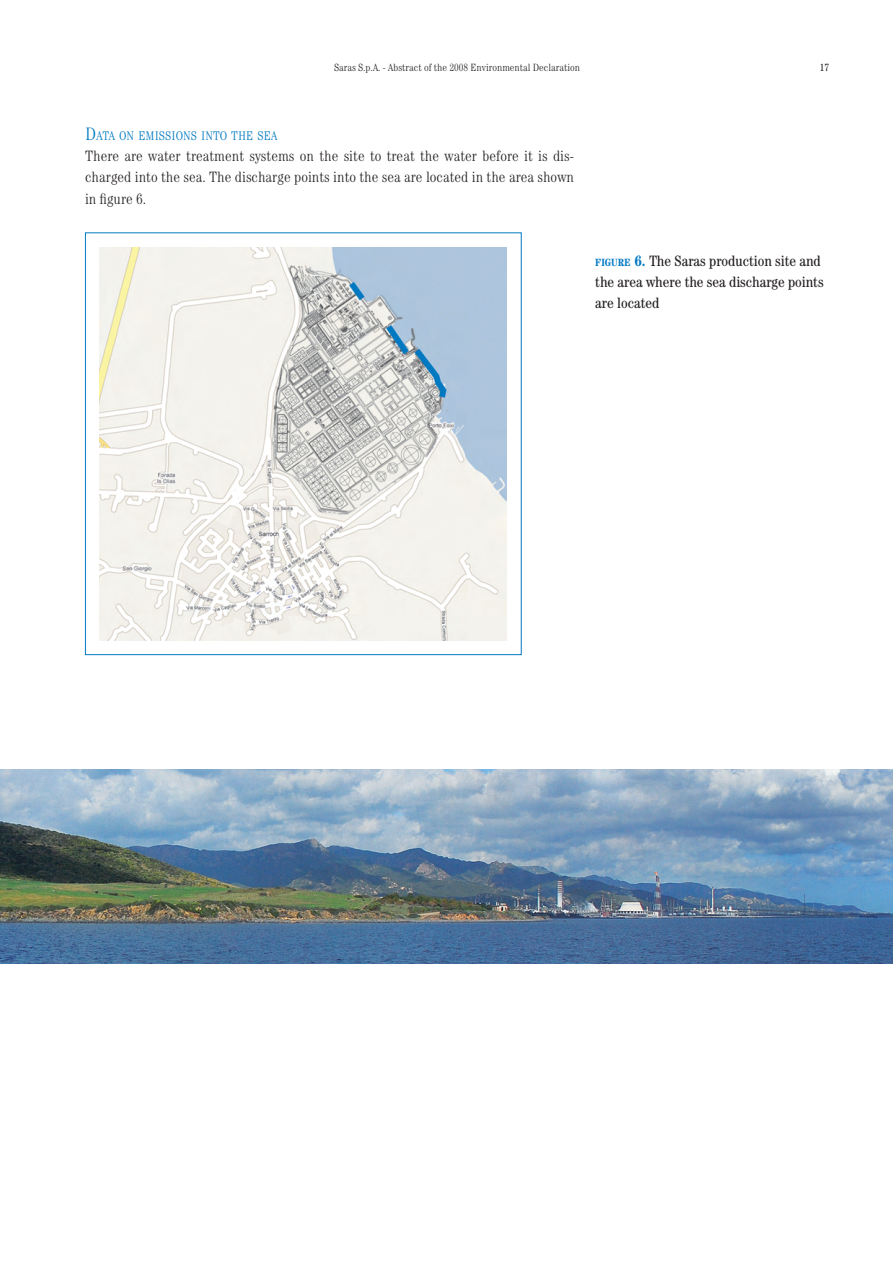
<style>
.page{position:relative;width:893px;height:1263px;background:#fff}
.page>*{position:absolute;margin:0;border:0;box-sizing:border-box;transform-origin:0 0}
.t1{font:300 condensed 15px/21.3px "Century";letter-spacing:.005em;color:#231f20;text-align:justify}
.t2{font:condensed 15px/21px "Century";color:#231f20}
.t3{font:300 condensed 12.6px "Century";color:#0079c2}
.t4{font:300 condensed 10.5px "Century";color:#231f20}
.t5{font:condensed 10.5px "Century";color:#231f20}
.s1{font-size:18px}
.s2{font-weight:700;font-size:10.5px;color:#0079c2}
.s3{font-weight:700;color:#0079c2}
</style>
<div class="page">
<img style="left:100px;top:247px;width:406px;height:393px">
<img style="left:0;top:769px;width:893px;height:194px">
<p class="t4" style="left:334px;top:62px;width:247px">Saras S.p.A. - Abstract of the 2008 Environmental Declaration</p>
<p class="t5" style="left:820px;top:61px;width:11px">17</p>
<p class="t3" style="left:85px;top:129px;width:194px"><span class="s1">D</span>ATA ON EMISSIONS INTO THE SEA</p>
<p class="t1" style="left:85px;top:145px;width:490px">There are water treatment systems on the site to treat the water before it is dis&shy;charged into the sea. The discharge points into the sea are located in the area shown in figure 6.</p>
<p class="t2" style="left:595px;top:251px;width:230px"><span class="s2">FIGURE</span> <span class="s3">6.</span> The Saras production site and the area where the sea discharge points are located</p>
</div>
